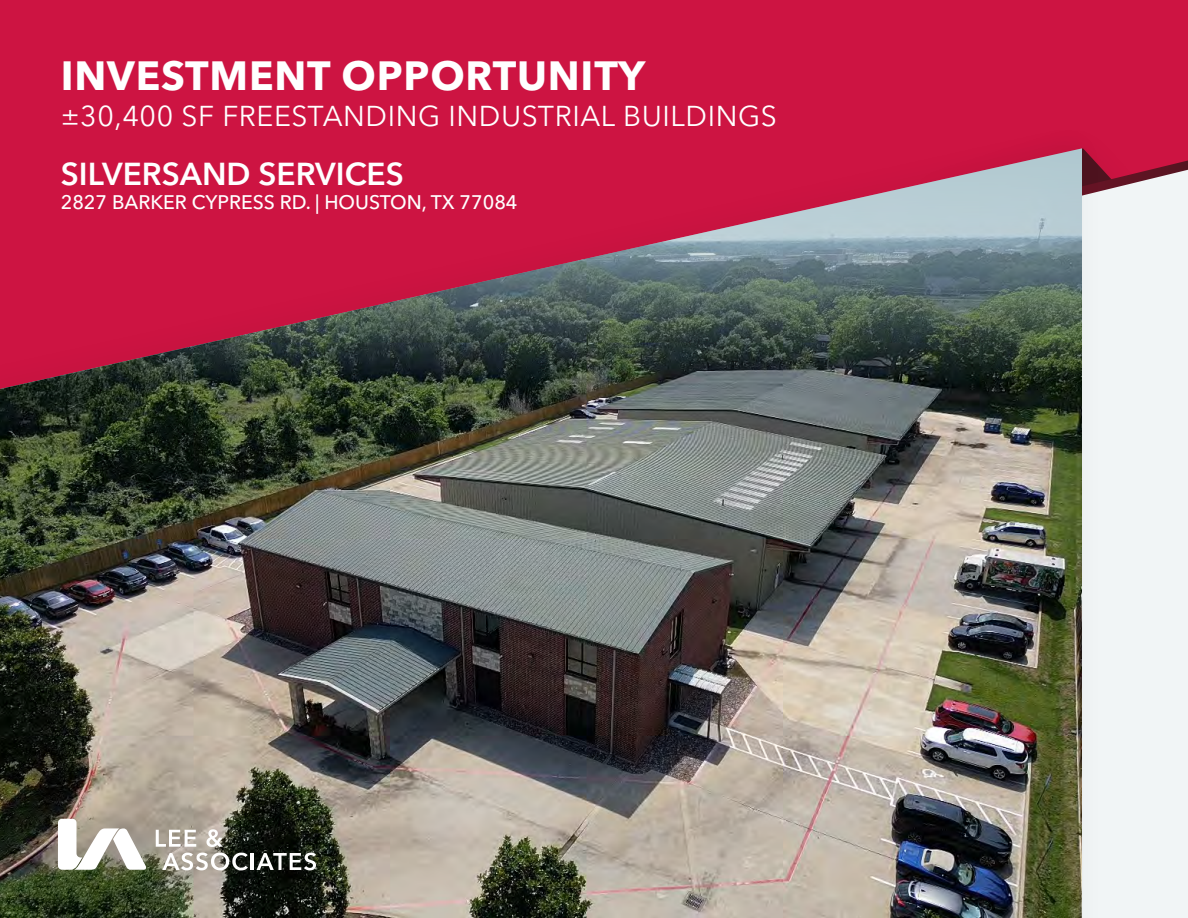
<style>
.page{position:relative;width:1188px;height:918px;background:#fff}
.page>*{position:absolute;margin:0;border:0;box-sizing:border-box;transform-origin:0 0}
.t1{font:700 40.5px "Avenir Next LT Pro";letter-spacing:.02em;color:#fff}
.t2{font:600 31.5px "Avenir Next LT Pro";color:#fff}
.t3{font:28.5px "Avenir Next LT Pro";letter-spacing:.02em;color:#fff}
.t4{font:500 19.5px "Avenir Next LT Pro";color:#fff}
</style>
<div class="page">
<div style="left:0;top:0;width:1188px;height:571px;background:#cd1442"></div>
<div style="left:1111px;top:160px;width:77px;height:758px;background:#f1f5f6"></div>
<div style="left:0;top:115px;width:1111px;height:803px;background:#000;opacity:.04"></div>
<img style="left:0;top:148px;width:1082px;height:770px">
<svg style="left:156px;top:830px;width:40px;height:17px"></svg>
<svg style="left:207px;top:829px;width:16px;height:18px"></svg>
<svg style="left:162px;top:853px;width:86px;height:17px"></svg>
<hr style="left:251px;top:853px;width:3px;height:17px;background:#fff">
<svg style="left:257px;top:853px;width:59px;height:17px"></svg>
<svg style="left:58px;top:819px;width:89px;height:51px"></svg>
<h1 class="t1" style="left:61px;top:51px;width:586px">INVESTMENT OPPORTUNITY</h1>
<p class="t3" style="left:61px;top:99px;width:718px">±30,400 SF FREESTANDING INDUSTRIAL BUILDINGS</p>
<p class="t2" style="left:61px;top:155px;width:345px">SILVERSAND SERVICES</p>
<p class="t4" style="left:61px;top:191px;width:458px">2827 BARKER CYPRESS RD. | HOUSTON, TX 77084</p>
</div>
